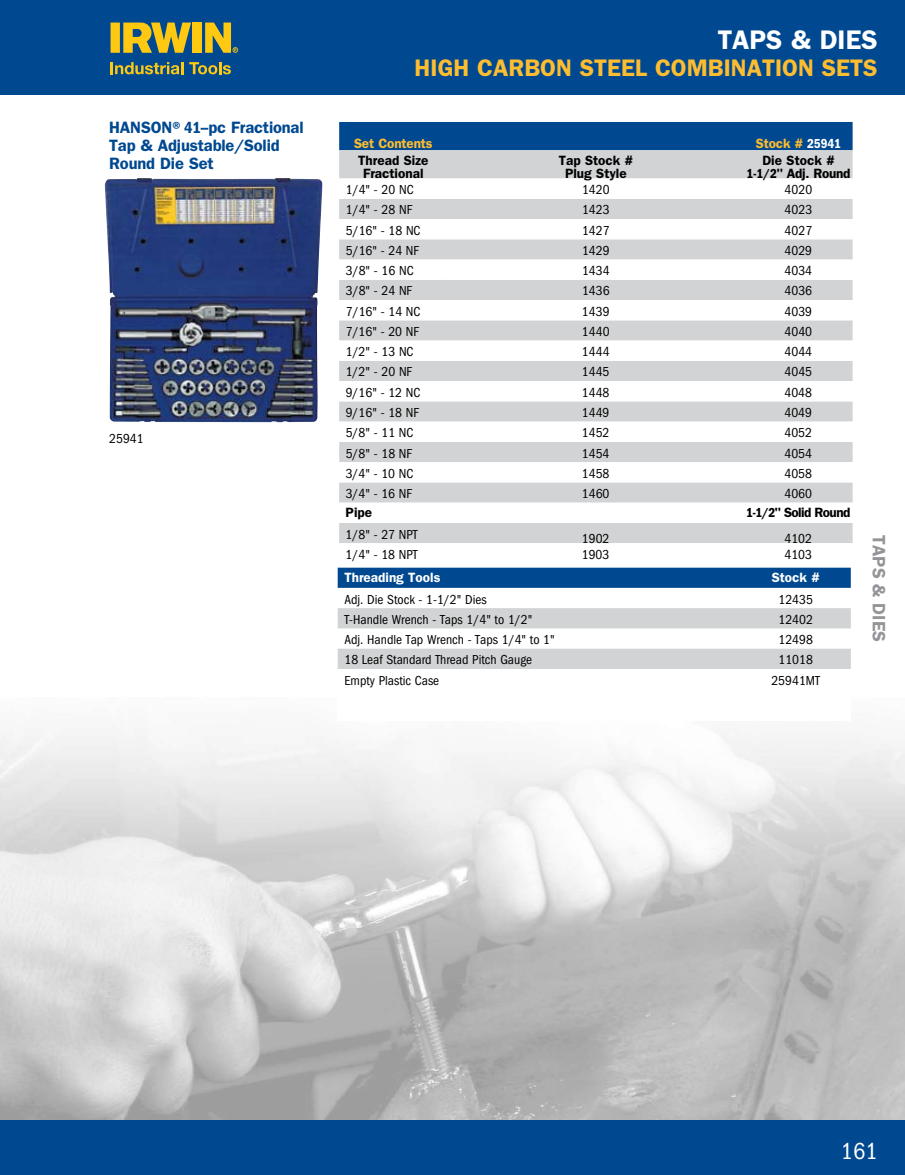
<style>
.page{position:relative;width:905px;height:1175px;background:#fff}
.page>*{position:absolute;margin:0;border:0;box-sizing:border-box;transform-origin:0 0}
.t1{font:600 27px "ITC Franklin Gothic Std";color:#fff}
.t2{font:600 24px "ITC Franklin Gothic Std";color:#febd30}
.t3{font:condensed 24px "ITC Franklin Gothic Std";color:#fff}
.t4{font:600 18px "ITC Franklin Gothic Std";color:#939598}
.t5{font:600 16.5px/18px "ITC Franklin Gothic Std";letter-spacing:-.01em;color:#004990}
.t6{font:condensed 13.5px "ITC Franklin Gothic Std";color:#000}
.t7{font:600 13.5px/12.8px "ITC Franklin Gothic Std";color:#000;text-align:center}
.t8{font:600 13.5px "ITC Franklin Gothic Std";color:#febd30}
.t9{font:600 13.5px "ITC Franklin Gothic Std";color:#fff}
.s1{font-family:"ITC Franklin Gothic Std Dm Cd";font-weight:400}
.s2{font-family:"ITC Franklin Gothic Std Dm Cd";font-weight:400;color:#fff}
</style>
<div class="page">
<img style="left:0;top:732px;width:904px;height:388px">
<div style="left:0;top:1120px;width:904px;height:54px;background:#004990"></div>
<div style="left:0;top:0;width:904px;height:94px;background:#004990"></div>
<div style="left:110px;top:23px;width:10px;height:30px;background:#ffc912"></div>
<div style="left:192px;top:23px;width:10px;height:30px;background:#ffc912"></div>
<svg style="left:205px;top:23px;width:33px;height:30px"></svg>
<svg style="left:123px;top:23px;width:68px;height:30px"></svg>
<svg style="left:110px;top:62px;width:73px;height:12px"></svg>
<svg style="left:189px;top:62px;width:42px;height:12px"></svg>
<img style="left:105px;top:178px;width:212px;height:244px">
<div style="left:339px;top:122px;width:513px;height:28px;background:#004990"></div>
<div style="left:339px;top:150px;width:513px;height:28px;background:#d1d3d4"></div>
<svg style="left:339px;top:178px;width:513px;height:365px;fill:#d1d3d4"></svg>
<svg style="left:447px;top:178px;width:405px;height:102px"></svg>
<svg style="left:339px;top:300px;width:513px;height:223px"></svg>
<svg style="left:447px;top:421px;width:405px;height:122px"></svg>
<svg style="left:338px;top:567px;width:512px;height:21px;background:#094f94"></svg>
<svg style="left:338px;top:608px;width:512px;height:61px"></svg>
<p class="t5" style="left:109px;top:118px;width:196px;text-indent:63px">®<span class="s1">41</span>--pc Fractional<br>Tap &amp; Adjustable/Solid<br>Round Die Set</p>
<p class="t5" style="left:109px;top:118px;width:12px">HANSON</p>
<p class="t6" style="left:109px;top:431px;width:36px">25941</p>
<h1 class="t1" style="left:717px;top:23px;width:161px">taps &amp; dies</h1>
<h2 class="t2" style="left:414px;top:53px;width:464px">high carbon steel combination sets</h2>
<p class="t8" style="left:354px;top:135px;width:80px">Set Contents</p>
<p class="t8" style="left:755px;top:135px;width:87px">Stock # <span class="s2">25941</span></p>
<p class="t7" style="left:358px;top:154px;width:72px">Thread Size<br>Fractional</p>
<p class="t7" style="left:558px;top:154px;width:76px">Tap Stock #<br>Plug Style</p>
<p class="t7" style="left:746px;top:154px;width:105px">Die Stock #<br><span class="s1">1-1/2</span>" Adj. Round</p>
<p class="t6" style="left:346px;top:182px;width:69px">1/4" - 20 NC</p>
<p class="t6" style="left:582px;top:182px;width:29px">1420</p>
<p class="t6" style="left:784px;top:182px;width:29px">4020</p>
<p class="t6" style="left:346px;top:202px;width:68px">1/4" - 28 NF</p>
<p class="t6" style="left:582px;top:202px;width:29px">1423</p>
<p class="t6" style="left:784px;top:202px;width:29px">4023</p>
<p class="t6" style="left:346px;top:223px;width:76px">5/16" - 18 NC</p>
<p class="t6" style="left:582px;top:223px;width:29px">1427</p>
<p class="t6" style="left:784px;top:223px;width:29px">4027</p>
<p class="t6" style="left:346px;top:243px;width:75px">5/16" - 24 NF</p>
<p class="t6" style="left:582px;top:243px;width:29px">1429</p>
<p class="t6" style="left:784px;top:243px;width:29px">4029</p>
<p class="t6" style="left:346px;top:263px;width:69px">3/8" - 16 NC</p>
<p class="t6" style="left:582px;top:263px;width:29px">1434</p>
<p class="t6" style="left:784px;top:263px;width:29px">4034</p>
<p class="t6" style="left:346px;top:283px;width:68px">3/8" - 24 NF</p>
<p class="t6" style="left:582px;top:283px;width:29px">1436</p>
<p class="t6" style="left:784px;top:283px;width:29px">4036</p>
<p class="t6" style="left:346px;top:304px;width:76px">7/16" - 14 NC</p>
<p class="t6" style="left:582px;top:304px;width:29px">1439</p>
<p class="t6" style="left:784px;top:304px;width:29px">4039</p>
<p class="t6" style="left:346px;top:324px;width:75px">7/16" - 20 NF</p>
<p class="t6" style="left:582px;top:324px;width:29px">1440</p>
<p class="t6" style="left:784px;top:324px;width:29px">4040</p>
<p class="t6" style="left:346px;top:344px;width:69px">1/2" - 13 NC</p>
<p class="t6" style="left:582px;top:344px;width:29px">1444</p>
<p class="t6" style="left:784px;top:344px;width:29px">4044</p>
<p class="t6" style="left:346px;top:364px;width:68px">1/2" - 20 NF</p>
<p class="t6" style="left:582px;top:364px;width:29px">1445</p>
<p class="t6" style="left:784px;top:364px;width:29px">4045</p>
<p class="t6" style="left:346px;top:385px;width:76px">9/16" - 12 NC</p>
<p class="t6" style="left:582px;top:385px;width:29px">1448</p>
<p class="t6" style="left:784px;top:385px;width:29px">4048</p>
<p class="t6" style="left:346px;top:405px;width:75px">9/16" - 18 NF</p>
<p class="t6" style="left:582px;top:405px;width:29px">1449</p>
<p class="t6" style="left:784px;top:405px;width:29px">4049</p>
<p class="t6" style="left:346px;top:425px;width:69px">5/8" - 11 NC</p>
<p class="t6" style="left:582px;top:425px;width:29px">1452</p>
<p class="t6" style="left:784px;top:425px;width:29px">4052</p>
<p class="t6" style="left:346px;top:445px;width:68px">5/8" - 18 NF</p>
<p class="t6" style="left:582px;top:445px;width:29px">1454</p>
<p class="t6" style="left:784px;top:445px;width:29px">4054</p>
<p class="t6" style="left:345px;top:466px;width:69px">3/4" - 10 NC</p>
<p class="t6" style="left:582px;top:466px;width:29px">1458</p>
<p class="t6" style="left:784px;top:466px;width:29px">4058</p>
<p class="t6" style="left:345px;top:486px;width:68px">3/4" - 16 NF</p>
<p class="t6" style="left:582px;top:486px;width:29px">1460</p>
<p class="t6" style="left:784px;top:486px;width:29px">4060</p>
<p class="t7" style="left:345px;top:506px;width:28px">Pipe</p>
<p class="t7" style="left:746px;top:506px;width:106px"><span class="s1">1-1/2</span>" Solid Round</p>
<p class="t6" style="left:345px;top:526px;width:74px">1/8" - 27 NPT</p>
<p class="t6" style="left:582px;top:531px;width:29px">1902</p>
<p class="t6" style="left:784px;top:531px;width:29px">4102</p>
<p class="t6" style="left:345px;top:547px;width:74px">1/4" - 18 NPT</p>
<p class="t6" style="left:582px;top:547px;width:29px">1903</p>
<p class="t6" style="left:784px;top:547px;width:29px">4103</p>
<p class="t9" style="left:344px;top:570px;width:97px">Threading Tools</p>
<p class="t9" style="left:771px;top:570px;width:49px">Stock #</p>
<p class="t6" style="left:344px;top:591px;width:144px">Adj. Die Stock - 1-1/2" Dies</p>
<p class="t6" style="left:778px;top:591px;width:36px">12435</p>
<p class="t6" style="left:344px;top:611px;width:189px">T-Handle Wrench - Taps 1/4" to 1/2"</p>
<p class="t6" style="left:778px;top:611px;width:36px">12402</p>
<p class="t6" style="left:344px;top:632px;width:212px">Adj. Handle Tap Wrench - Taps 1/4" to 1"</p>
<p class="t6" style="left:778px;top:632px;width:36px">12498</p>
<p class="t6" style="left:344px;top:652px;width:189px">18 Leaf Standard Thread Pitch Gauge</p>
<p class="t6" style="left:778px;top:652px;width:36px">11018</p>
<p class="t6" style="left:344px;top:672px;width:96px">Empty Plastic Case</p>
<p class="t6" style="left:771px;top:672px;width:50px">25941MT</p>
<h3 class="t4" style="left:889px;top:535px;width:108px;rotate:90deg">taps &amp; dies</h3>
<h2 class="t3" style="left:840px;top:1137px;width:38px">161</h2>
</div>
